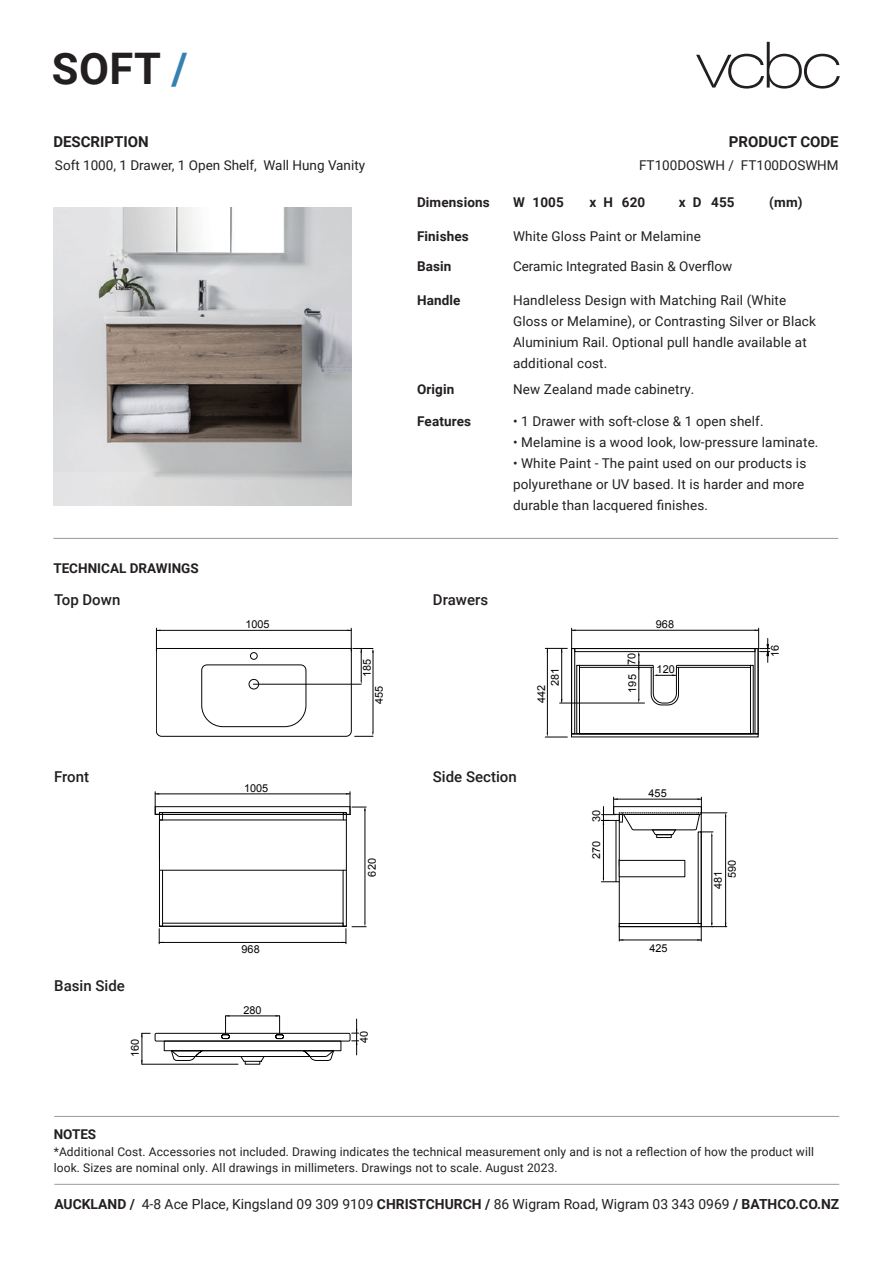
<style>
.page{position:relative;width:893px;height:1263px;background:#fff}
.page>*{position:absolute;margin:0;border:0;box-sizing:border-box;transform-origin:0 0}
.t1{font:700 43.5px "Roboto";color:#231f20}
.t2{font:500 15px "Roboto";color:#231f20}
.t3{font:700 15px "Roboto";color:#231f20}
.t4{font:13.8px "Roboto";color:#231f20}
.t5{font:13.5px/21px "Roboto";letter-spacing:.01em;color:#231f20}
.t6{font:700 13.5px "Roboto";letter-spacing:.01em;color:#231f20}
.t7{font:12px/16.5px "Roboto";letter-spacing:.01em;color:#231f20}
.t8{font:10.95px/13.8px "Arial";color:#060403}
.t9{font:10.95px "Arial";color:#070403}
.s1{color:#3681b1}
.s2{font-weight:700}
</style>
<div class="page">
<hr style="left:53px;top:538px;width:785px;height:1px;background:#97999c">
<svg style="left:696px;top:42px;width:144px;height:47px"></svg>
<hr style="left:54px;top:1184px;width:785px;height:1px;background:#97999c">
<hr style="left:54px;top:1116px;width:785px;height:1px;background:#97999c">
<img style="left:53px;top:208px;width:298px;height:297px">
<svg style="left:156px;top:628px;width:218px;height:109px"></svg>
<hr style="left:346px;top:814px;width:1px;height:112px;background:#060403">
<hr style="left:160px;top:926px;width:186px;height:1px;background:#060403">
<hr style="left:159px;top:814px;width:1px;height:112px;background:#060403">
<hr style="left:160px;top:870px;width:186px;height:1px;background:#060403">
<hr style="left:162px;top:870px;width:1px;height:56px;background:#060403">
<hr style="left:163px;top:923px;width:180px;height:1px;background:#060403">
<hr style="left:343px;top:870px;width:1px;height:56px;background:#060403">
<svg style="left:159px;top:926px;width:4px;height:18px"></svg>
<hr style="left:159px;top:942px;width:187px;height:1px;background:#060403">
<svg style="left:155px;top:792px;width:211px;height:29px"></svg>
<svg style="left:342px;top:923px;width:24px;height:21px"></svg>
<hr style="left:365px;top:809px;width:1px;height:114px;background:#060403">
<hr style="left:701px;top:813px;width:1px;height:114px;background:#060403">
<hr style="left:619px;top:814px;width:1px;height:113px;background:#060403">
<hr style="left:616px;top:820px;width:1px;height:62px;background:#060403">
<hr style="left:712px;top:836px;width:1px;height:89px;background:#060403">
<hr style="left:725px;top:815px;width:1px;height:112px;background:#060403">
<svg style="left:697px;top:922px;width:30px;height:19px"></svg>
<svg style="left:619px;top:927px;width:4px;height:13px"></svg>
<hr style="left:619px;top:940px;width:82px;height:1px;background:#060403">
<svg style="left:601px;top:878px;width:18px;height:4px"></svg>
<hr style="left:603px;top:820px;width:1px;height:60px;background:#060403">
<div style="left:619px;top:923px;width:82px;height:4px;border:1px solid #060403"></div>
<div style="left:619px;top:860px;width:66px;height:17px;border:1px solid #060403"></div>
<div style="left:656px;top:834px;width:15px;height:4px;border:1px solid #060403"></div>
<svg style="left:601px;top:797px;width:126px;height:39px"></svg>
<svg style="left:545px;top:628px;width:225px;height:110px"></svg>
<hr style="left:356px;top:1019px;width:1px;height:36px;background:#060403">
<svg style="left:352px;top:1040px;width:7px;height:5px"></svg>
<svg style="left:352px;top:1029px;width:7px;height:5px"></svg>
<hr style="left:226px;top:1016px;width:54px;height:1px;background:#060403">
<hr style="left:142px;top:1033px;width:1px;height:31px;background:#060403">
<hr style="left:142px;top:1064px;width:96px;height:1px;background:#060403">
<div style="left:155px;top:1033px;width:195px;height:8px;border:1px solid #060403"></div>
<div style="left:164px;top:1041px;width:177px;height:10px;border:1px solid #060403"></div>
<svg style="left:170px;top:1050px;width:165px;height:14px"></svg>
<svg style="left:222px;top:1015px;width:7px;height:24px"></svg>
<svg style="left:276px;top:1015px;width:8px;height:24px"></svg>
<h1 class="t1" style="left:52px;top:38px;width:137px">SOFT <span class="s1">/</span></h1>
<p class="t3" style="left:53px;top:131px;width:97px">DESCRIPTION</p>
<p class="t3" style="left:729px;top:131px;width:111px">PRODUCT CODE</p>
<p class="t5" style="left:55px;top:154px;width:312px">Soft 1000, 1 Drawer, 1 Open Shelf, Wall Hung Vanity</p>
<p class="t5" style="left:639px;top:154px;width:201px">FT100DOSWH / FT100DOSWHM</p>
<p class="t6" style="left:417px;top:193px;width:74px">Dimensions</p>
<p class="t6" style="left:513px;top:193px;width:52px">W 1005</p>
<p class="t6" style="left:590px;top:193px;width:57px">x H 620</p>
<p class="t6" style="left:679px;top:193px;width:57px">x D 455</p>
<p class="t6" style="left:769px;top:193px;width:35px">(mm)</p>
<p class="t6" style="left:53px;top:558px;width:147px">TECHNICAL DRAWINGS</p>
<p class="t2" style="left:54px;top:590px;width:68px">Top Down</p>
<p class="t8" style="left:245px;top:618px;width:26px">1005</p>
<p class="t2" style="left:54px;top:766px;width:36px">Front</p>
<p class="t8" style="left:244px;top:781px;width:26px">1005</p>
<p class="t2" style="left:54px;top:975px;width:72px">Basin Side</p>
<p class="t8" style="left:128px;top:1056px;width:20px;rotate:-90deg">160</p>
<p class="t8" style="left:242px;top:942px;width:20px">968</p>
<p class="t8" style="left:243px;top:999px;width:20px">968</p>
<p class="t8" style="left:243px;top:1003px;width:20px">280</p>
<p class="t6" style="left:417px;top:227px;width:53px">Finishes</p>
<p class="t5" style="left:513px;top:225px;width:190px">White Gloss Paint or Melamine</p>
<p class="t6" style="left:417px;top:256px;width:36px">Basin</p>
<p class="t5" style="left:513px;top:255px;width:221px">Ceramic Integrated Basin &amp; Overflow</p>
<p class="t6" style="left:417px;top:290px;width:45px">Handle</p>
<p class="t5" style="left:513px;top:289px;width:304px">Handleless Design with Matching Rail (White Gloss or Melamine), or Contrasting Silver or Black Aluminium Rail. Optional pull handle available at additional cost.</p>
<p class="t6" style="left:417px;top:380px;width:39px">Origin</p>
<p class="t5" style="left:513px;top:378px;width:183px">New Zealand made cabinetry.</p>
<p class="t6" style="left:417px;top:411px;width:56px">Features</p>
<p class="t5" style="left:513px;top:410px;width:252px">• 1 Drawer with soft-close &amp; 1 open shelf.</p>
<p class="t5" style="left:513px;top:431px;width:307px">• Melamine is a wood look, low-pressure laminate.</p>
<p class="t5" style="left:513px;top:452px;width:295px">• White Paint - The paint used on our products is polyurethane or UV based. It is harder and more durable than lacquered finishes.</p>
<p class="t2" style="left:433px;top:590px;width:57px">Drawers</p>
<p class="t8" style="left:656px;top:617px;width:20px">968</p>
<p class="t8" style="left:360px;top:677px;width:20px;rotate:-90deg">185</p>
<p class="t8" style="left:372px;top:704px;width:20px;rotate:-90deg">455</p>
<p class="t8" style="left:548px;top:686px;width:20px;rotate:-90deg">281</p>
<p class="t8" style="left:534px;top:703px;width:20px;rotate:-90deg">442</p>
<p class="t8" style="left:626px;top:692px;width:41px;rotate:-90deg">195 70</p>
<p class="t8" style="left:657px;top:662px;width:20px">120</p>
<p class="t9" style="left:768px;top:657px;width:14px;rotate:-90deg">16</p>
<p class="t2" style="left:433px;top:766px;width:85px">Side Section</p>
<p class="t8" style="left:649px;top:787px;width:20px">455</p>
<p class="t8" style="left:589px;top:822px;width:14px;rotate:-90deg">30</p>
<p class="t8" style="left:365px;top:876px;width:20px;rotate:-90deg">620</p>
<p class="t8" style="left:589px;top:859px;width:20px;rotate:-90deg">270</p>
<p class="t8" style="left:711px;top:878px;width:20px;text-indent:-11px;rotate:-90deg">481<br>590</p>
<p class="t8" style="left:649px;top:942px;width:20px">425</p>
<p class="t8" style="left:357px;top:1043px;width:14px;rotate:-90deg">40</p>
<p class="t6" style="left:54px;top:1125px;width:44px">NOTES</p>
<p class="t7" style="left:54px;top:1143px;width:762px">*Additional Cost. Accessories not included. Drawing indicates the technical measurement only and is not a reflection of how the product will look. Sizes are nominal only. All drawings in millimeters. Drawings not to scale. August 2023.</p>
<p class="t4" style="left:54px;top:1194px;width:786px"><span class="s2">AUCKLAND /</span> 4-8 Ace Place, Kingsland 09 309 9109 <span class="s2">CHRISTCHURCH /</span> 86 Wigram Road, Wigram 03 343 0969 <span class="s2">/ BATHCO.CO.NZ</span></p>
</div>
